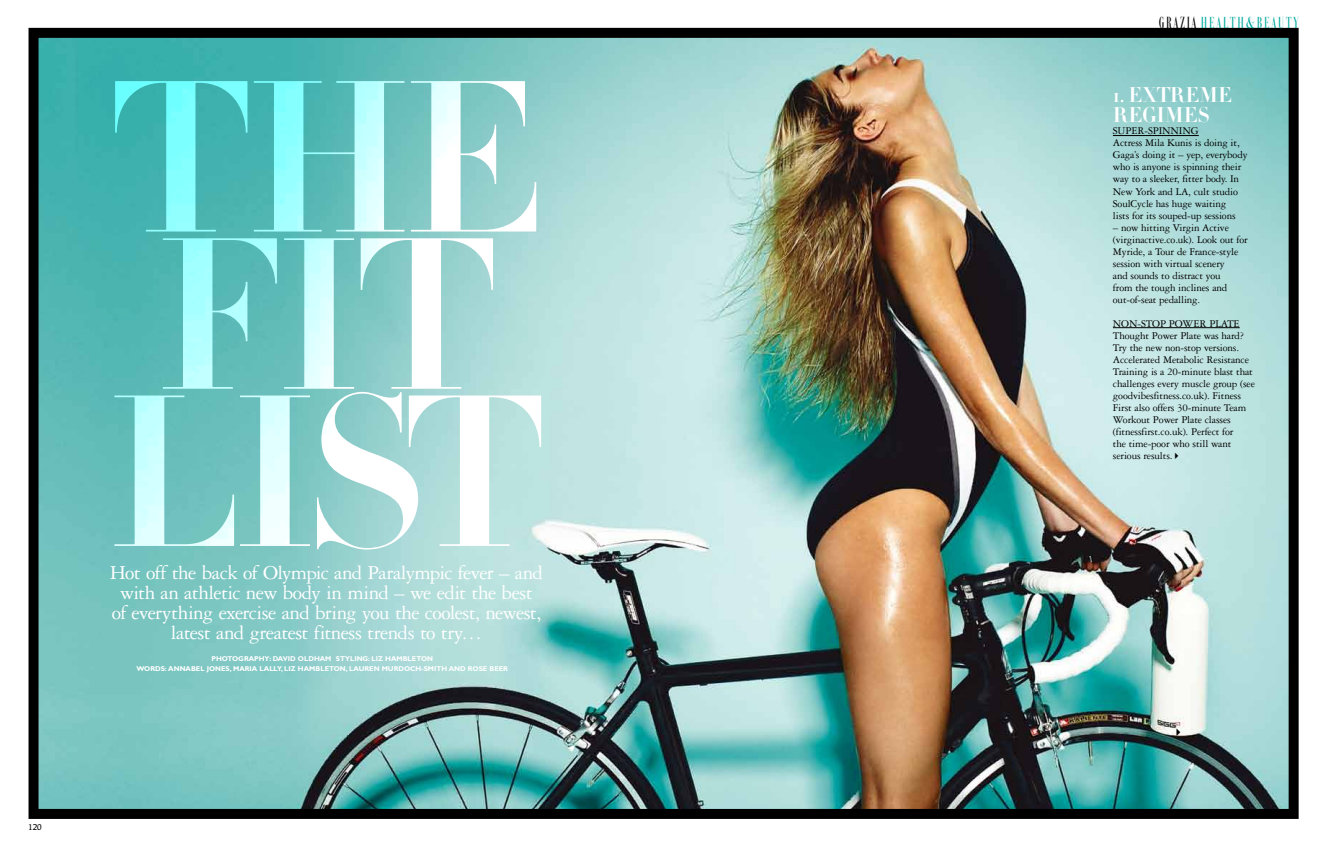
<style>
.page{position:relative;width:1327px;height:851px;background:#fff}
.page>*{position:absolute;margin:0;border:0;box-sizing:border-box;transform-origin:0 0}
.t1{font:212px/157.1px "Didot HTF B42 Bold";letter-spacing:-.045em;color:#fff}
.t2{font:21px/20px "Garamond Three";letter-spacing:-.03em;color:#fff;text-align:center}
.t3{font:21px/20px "Didot HTF B24 Bold";letter-spacing:.015em;color:#fff}
.t4{font:14.8px "Grazia A";letter-spacing:.135em;color:#00a99d}
.t5{font:11px/12px "Garamond Three";letter-spacing:-.015em;color:#000}
.t6{font:500 9px "Raleigh";color:#000}
.t7{font:700 7px/10px "Gill Sans";color:#fff;text-align:center}
.s1{font-size:15px;color:#000}
.s2{font-family:"Didot HTF L24 Light";font-size:15.6px}
</style>
<div class="page">
<img style="left:40px;top:39px;width:1247px;height:768px">
<div style="left:29px;top:28px;width:1269px;height:790px;border:10px solid #000"></div>
<hr style="left:1113px;top:135px;width:85px;height:1px;background:#000">
<hr style="left:1113px;top:327px;width:126px;height:1px;background:#000">
<svg style="left:1176px;top:728px;width:4px;height:8px"></svg>
<svg style="left:1175px;top:452px;width:3px;height:6px"></svg>
<p class="t6" style="left:28px;top:822px;width:15px">120</p>
<h1 class="t1" style="left:106px;top:85px;width:440px">THE<br>FIT<br>LIST</h1>
<h2 class="t2" style="left:110px;top:563px;width:435px">Hot off the back of Olympic and Paralympic fever – and with an athletic new body in mind – we edit the best<br>of everything exercise and bring you the coolest, newest, latest and greatest fitness trends to try…</h2>
<p class="t7" style="left:136px;top:653px;width:373px">PHOTOGRAPHY: DAVID OLDHAM STYLING: LIZ HAMBLETON<br>WORDS: ANNABEL JONES, MARIA LALLY, LIZ HAMBLETON, LAUREN MURDOCH-SMITH AND ROSE BEER</p>
<h3 class="t4" style="left:1158px;top:16px;width:141px"><span class="s1">GRAZIA</span> HEALTH<span class="s2">&amp;</span>BEAUTY</h3>
<h2 class="t3" style="left:1113px;top:85px;width:120px">1. EXTREME<br>REGIMES</h2>
<p class="t5" style="left:1113px;top:125px;width:136px">SUPER-SPINNING<br>Actress Mila Kunis is doing it,<br>Gaga’s doing it – yep, everybody who is anyone is spinning their way to a sleeker, fitter body. In<br>New York and LA, cult studio<br>SoulCycle has huge waiting<br>lists for its souped-up sessions</p>
<p class="t5" style="left:1113px;top:221px;width:136px">– now hitting Virgin Active (virginactive.co.uk). Look out for<br>Myride, a Tour de France-style session with virtual scenery<br>and sounds to distract you<br>from the tough inclines and out-of-seat pedalling.</p>
<p class="t5" style="left:1113px;top:317px;width:144px">NON-STOP POWER PLATE<br>Thought Power Plate was hard?<br>Try the new non-stop versions.<br>Accelerated Metabolic Resistance<br>Training is a 20-minute blast that challenges every muscle group (see goodvibesfitness.co.uk). Fitness<br>First also offers 30-minute Team<br>Workout Power Plate classes (fitnessfirst.co.uk). Perfect for<br>the time-poor who still want serious results.</p>
</div>
